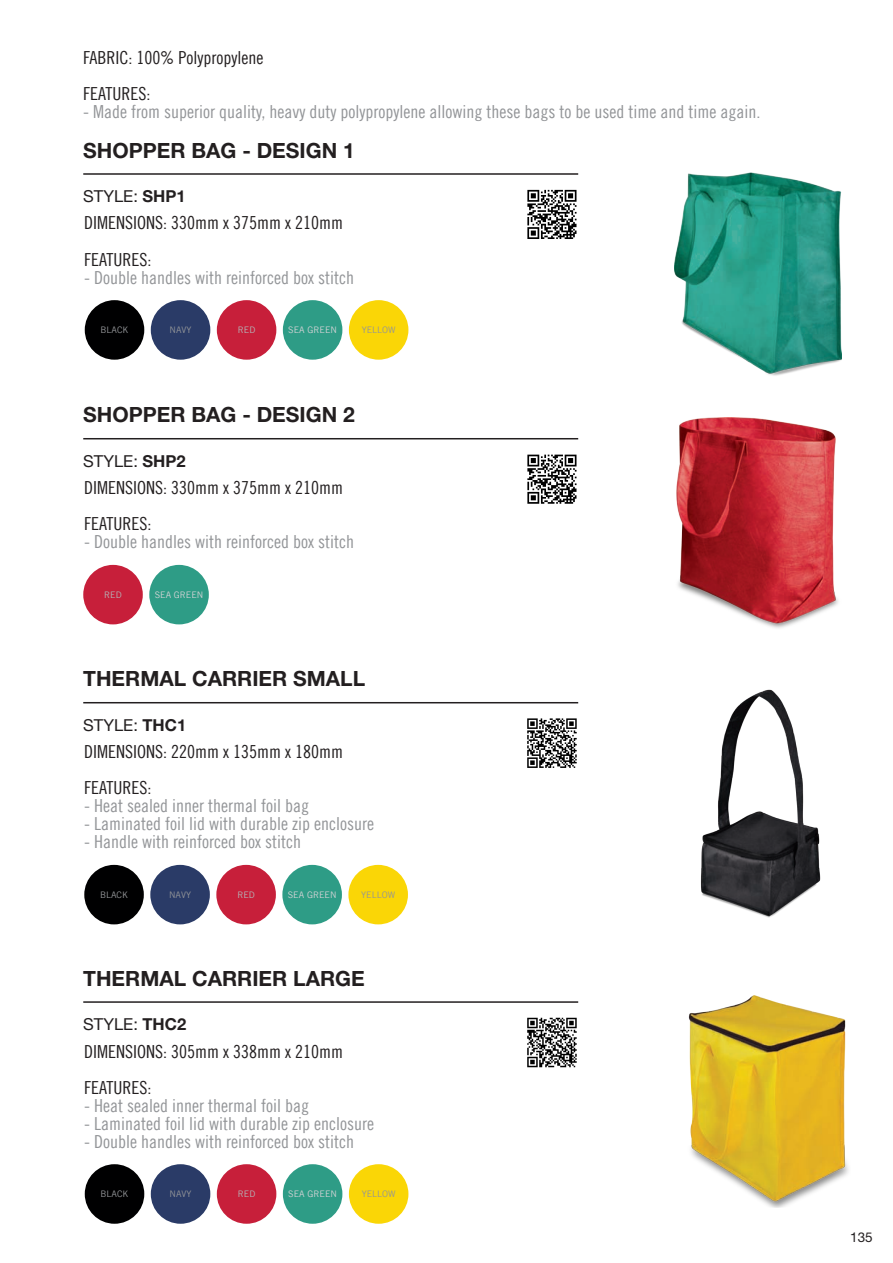
<style>
.page{position:relative;width:893px;height:1263px;background:#fff}
.page>*{position:absolute;margin:0;border:0;box-sizing:border-box;transform-origin:0 0}
.t1{font:700 21px "Helvetica Neue LT Std";color:#231f20}
.t2{font:18px "Trade Gothic LT Std Cn 18";color:#939598}
.t3{font:18px/36px "Trade Gothic LT Std Cn 18";color:#231f20}
.t4{font:16.5px "Helvetica Neue LT Std";color:#231f20}
.t5{font:13.5px "Helvetica Neue LT Std";color:#231f20}
.t6{font:italic 9px "Trade Gothic";color:#939598}
.t7{font:italic 9px "Trade Gothic";color:#d1d2d4}
.t8{font:italic 9px "Trade Gothic";color:#b4b5b8}
.s1{font-weight:700}
</style>
<div class="page">
<div style="left:217px;top:300px;width:59px;height:60px;background:#c71f3a;border-radius:50%"></div>
<div style="left:349px;top:300px;width:59px;height:60px;background:#fad606;border-radius:50%"></div>
<div style="left:283px;top:300px;width:59px;height:60px;background:#2e9c86;border-radius:50%"></div>
<div style="left:85px;top:300px;width:59px;height:60px;background:#000001;border-radius:50%"></div>
<div style="left:151px;top:300px;width:59px;height:60px;background:#2a3b67;border-radius:50%"></div>
<hr style="left:83px;top:173px;width:495px;height:2px;background:#231f20">
<svg style="left:527px;top:189px;width:50px;height:45px"></svg>
<svg style="left:527px;top:190px;width:49px;height:49px"></svg>
<img style="left:674px;top:172px;width:168px;height:204px">
<div style="left:83px;top:565px;width:60px;height:59px;background:#c71f3a;border-radius:50%"></div>
<div style="left:149px;top:565px;width:60px;height:59px;background:#2e9c86;border-radius:50%"></div>
<hr style="left:83px;top:438px;width:495px;height:1px;background:#231f20">
<svg style="left:527px;top:454px;width:50px;height:45px"></svg>
<svg style="left:527px;top:455px;width:49px;height:49px"></svg>
<img style="left:676px;top:417px;width:163px;height:211px">
<div style="left:216px;top:865px;width:60px;height:59px;background:#c71f3a;border-radius:50%"></div>
<div style="left:348px;top:865px;width:60px;height:59px;background:#fad606;border-radius:50%"></div>
<div style="left:282px;top:865px;width:60px;height:59px;background:#2e9c86;border-radius:50%"></div>
<div style="left:84px;top:865px;width:60px;height:59px;background:#000001;border-radius:50%"></div>
<div style="left:150px;top:865px;width:60px;height:59px;background:#2a3b67;border-radius:50%"></div>
<hr style="left:83px;top:702px;width:495px;height:1px;background:#231f20">
<svg style="left:527px;top:718px;width:50px;height:50px"></svg>
<img style="left:700px;top:689px;width:121px;height:229px">
<div style="left:217px;top:1164px;width:59px;height:60px;background:#c71f3a;border-radius:50%"></div>
<div style="left:349px;top:1164px;width:59px;height:60px;background:#fad606;border-radius:50%"></div>
<div style="left:283px;top:1164px;width:59px;height:60px;background:#2e9c86;border-radius:50%"></div>
<div style="left:85px;top:1164px;width:59px;height:60px;background:#000001;border-radius:50%"></div>
<div style="left:151px;top:1164px;width:59px;height:60px;background:#2a3b67;border-radius:50%"></div>
<hr style="left:83px;top:1001px;width:495px;height:2px;background:#231f20">
<svg style="left:527px;top:1017px;width:50px;height:51px"></svg>
<svg style="left:527px;top:1018px;width:50px;height:49px"></svg>
<img style="left:688px;top:996px;width:161px;height:211px">
<p class="t3" style="left:83px;top:39px;width:182px">FABRIC: 100% Polypropylene<br>FEATURES:</p>
<p class="t2" style="left:83px;top:100px;width:679px">- Made from superior quality, heavy duty polypropylene allowing these bags to be used time and time again.</p>
<p class="t1" style="left:83px;top:137px;width:273px">SHOPPER BAG - DESIGN 1</p>
<p class="t4" style="left:83px;top:186px;width:104px">STYLE: <span class="s1">SHP1</span></p>
<p class="t3" style="left:84px;top:205px;width:260px">DIMENSIONS: 330mm x 375mm x 210mm<br>FEATURES:</p>
<p class="t2" style="left:84px;top:266px;width:271px">- Double handles with reinforced box stitch</p>
<p class="t6" style="left:101px;top:324px;width:30px">BLACK</p>
<p class="t6" style="left:170px;top:324px;width:24px">NAVY</p>
<p class="t8" style="left:238px;top:324px;width:19px">RED</p>
<p class="t7" style="left:288px;top:324px;width:50px">SEA GREEN</p>
<p class="t6" style="left:362px;top:324px;width:36px">YELLOW</p>
<p class="t1" style="left:83px;top:402px;width:273px">SHOPPER BAG - DESIGN 2</p>
<p class="t4" style="left:83px;top:451px;width:104px">STYLE: <span class="s1">SHP2</span></p>
<p class="t3" style="left:84px;top:470px;width:260px">DIMENSIONS: 330mm x 375mm x 210mm<br>FEATURES:</p>
<p class="t2" style="left:84px;top:531px;width:271px">- Double handles with reinforced box stitch</p>
<p class="t8" style="left:104px;top:589px;width:19px">RED</p>
<p class="t7" style="left:155px;top:589px;width:50px">SEA GREEN</p>
<p class="t1" style="left:83px;top:666px;width:283px">THERMAL CARRIER SMALL</p>
<p class="t4" style="left:83px;top:715px;width:104px">STYLE: <span class="s1">THC1</span></p>
<p class="t3" style="left:84px;top:734px;width:260px">DIMENSIONS: 220mm x 135mm x 180mm<br>FEATURES:</p>
<p class="t2" style="left:84px;top:795px;width:226px">- Heat sealed inner thermal foil bag</p>
<p class="t2" style="left:84px;top:813px;width:291px">- Laminated foil lid with durable zip enclosure</p>
<p class="t2" style="left:84px;top:831px;width:218px">- Handle with reinforced box stitch</p>
<p class="t6" style="left:100px;top:889px;width:30px">BLACK</p>
<p class="t6" style="left:169px;top:889px;width:24px">NAVY</p>
<p class="t8" style="left:237px;top:889px;width:19px">RED</p>
<p class="t7" style="left:288px;top:889px;width:50px">SEA GREEN</p>
<p class="t6" style="left:361px;top:889px;width:36px">YELLOW</p>
<p class="t1" style="left:83px;top:965px;width:283px">THERMAL CARRIER LARGE</p>
<p class="t4" style="left:83px;top:1014px;width:104px">STYLE: <span class="s1">THC2</span></p>
<p class="t3" style="left:84px;top:1033px;width:260px">DIMENSIONS: 305mm x 338mm x 210mm<br>FEATURES:</p>
<p class="t2" style="left:84px;top:1094px;width:226px">- Heat sealed inner thermal foil bag</p>
<p class="t2" style="left:84px;top:1112px;width:291px">- Laminated foil lid with durable zip enclosure</p>
<p class="t2" style="left:84px;top:1130px;width:271px">- Double handles with reinforced box stitch</p>
<p class="t6" style="left:101px;top:1188px;width:30px">BLACK</p>
<p class="t6" style="left:170px;top:1188px;width:24px">NAVY</p>
<p class="t8" style="left:238px;top:1188px;width:19px">RED</p>
<p class="t7" style="left:288px;top:1188px;width:50px">SEA GREEN</p>
<p class="t6" style="left:362px;top:1188px;width:36px">YELLOW</p>
<p class="t5" style="left:850px;top:1229px;width:24px">135</p>
</div>
